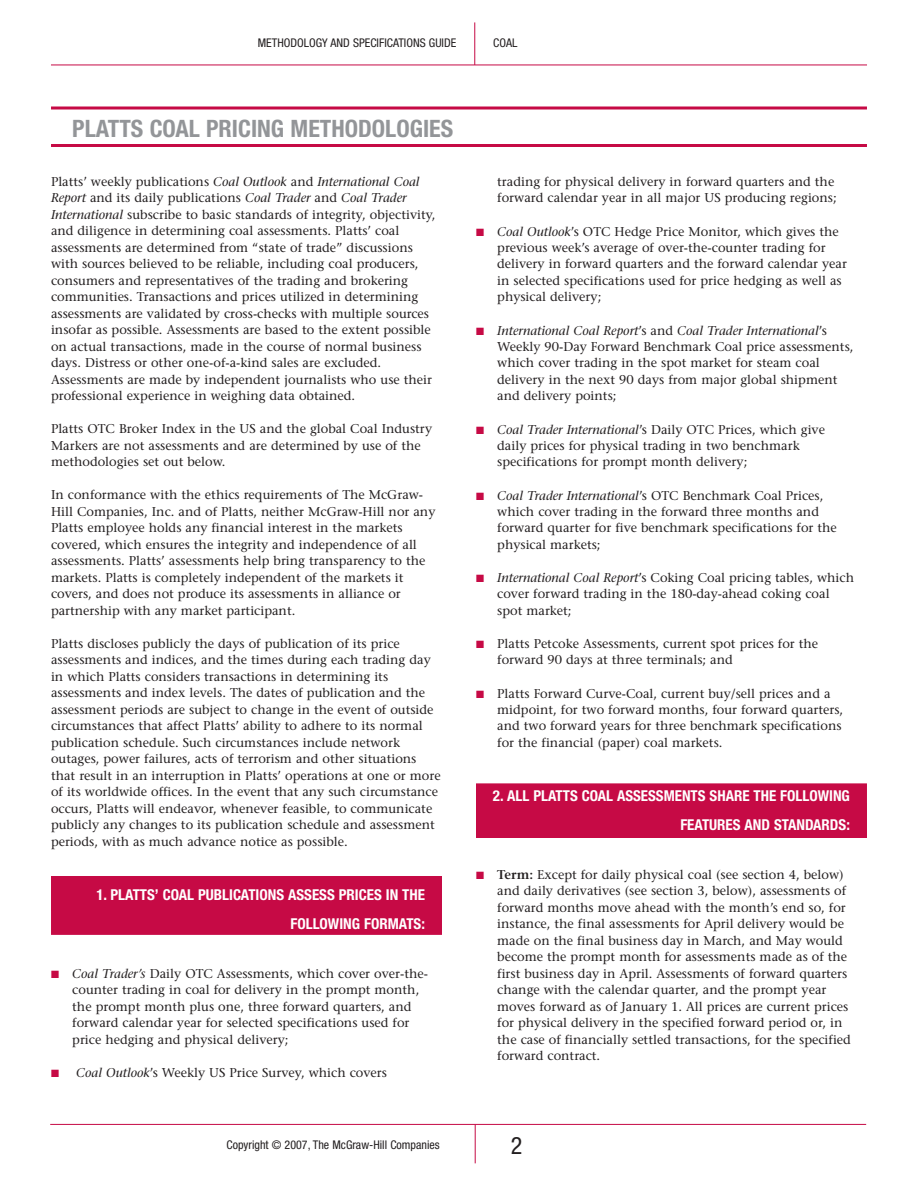
<style>
.page{position:relative;width:918px;height:1188px;background:#fff}
.page>*{position:absolute;margin:0;border:0;box-sizing:border-box;transform-origin:0 0}
.t1{font:700 condensed 24px "Helvetica Neue";color:#939598}
.t2{font:condensed 24px "Helvetica Neue";color:#231f20}
.t3{font:700 condensed 15px/28.5px "Helvetica Neue";color:#fff;text-align:right}
.t4{font:12.75px/16.5px "Stone Serif";color:#231f20}
.t5{font:condensed 12px "Helvetica Neue";color:#231f20}
.s1{font-style:italic}
.s2{color:#c60a45}
.s3{font-weight:600}
</style>
<div class="page">
<hr style="left:474px;top:22px;width:1px;height:43px;background:#c60a45">
<hr style="left:51px;top:65px;width:816px;height:1px;background:#c60a45">
<hr style="left:475px;top:1124px;width:1px;height:39px;background:#c60a45">
<hr style="left:50px;top:1124px;width:816px;height:1px;background:#c60a45">
<div style="left:476px;top:803px;width:391px;height:35px;background:#c60a45"></div>
<div style="left:51px;top:876px;width:391px;height:35px;background:#c60a45"></div>
<svg style="left:51px;top:106px;width:816px;height:4px;background:#d44773"></svg>
<hr style="left:51px;top:144px;width:816px;height:3px;background:#c60a45">
<div style="left:51px;top:911px;width:391px;height:24px;background:#c60a45"></div>
<div style="left:476px;top:783px;width:391px;height:24px;background:#c60a45"></div>
<p class="t5" style="left:258px;top:38px;width:200px">METHODOLOGY AND SPECIFICATIONS GUIDE</p>
<p class="t5" style="left:493px;top:38px;width:26px">COAL</p>
<h1 class="t1" style="left:72px;top:119px;width:382px">PLATTS COAL PRICING METHODOLOGIES</h1>
<p class="t4" style="left:51px;top:175px;width:386px">Platts’ weekly publications <span class="s1">Coal Outlook</span> and <span class="s1">International Coal Report</span> and its daily publications <span class="s1">Coal Trader</span> and <span class="s1">Coal Trader International</span> subscribe to basic standards of integrity, objectivity, and diligence in determining coal assessments. Platts’ coal assessments are determined from “state of trade” discussions with sources believed to be reliable, including coal producers, consumers and representatives of the trading and brokering communities. Transactions and prices utilized in determining assessments are validated by cross-checks with multiple sources insofar as possible. Assessments are based to the extent possible on actual transactions, made in the course of normal business days. Distress or other one-of-a-kind sales are excluded.<br>Assessments are made by independent journalists who use their professional experience in weighing data obtained.</p>
<p class="t4" style="left:51px;top:422px;width:383px">Platts OTC Broker Index in the US and the global Coal Industry<br>Markers are not assessments and are determined by use of the methodologies set out below.</p>
<p class="t4" style="left:51px;top:488px;width:386px">In conformance with the ethics requirements of The McGraw-Hill Companies, Inc. and of Platts, neither McGraw-Hill nor any Platts employee holds any financial interest in the markets covered, which ensures the integrity and independence of all assessments. Platts’ assessments help bring transparency to the markets. Platts is completely independent of the markets it covers, and does not produce its assessments in alliance or partnership with any market participant.</p>
<p class="t4" style="left:51px;top:637px;width:391px">Platts discloses publicly the days of publication of its price assessments and indices, and the times during each trading day in which Platts considers transactions in determining its assessments and index levels. The dates of publication and the assessment periods are subject to change in the event of outside circumstances that affect Platts’ ability to adhere to its normal publication schedule. Such circumstances include network outages, power failures, acts of terrorism and other situations that result in an interruption in Platts’ operations at one or more of its worldwide offices. In the event that any such circumstance occurs, Platts will endeavor, whenever feasible, to communicate publicly any changes to its publication schedule and assessment periods, with as much advance notice as possible.</p>
<p class="t3" style="left:96px;top:882px;width:330px">1. PLATTS’ COAL PUBLICATIONS ASSESS PRICES IN THE<br>FOLLOWING FORMATS:</p>
<p class="t4" style="left:72px;top:967px;width:357px;text-indent:-21px"><span class="s2">■</span> <span class="s1">Coal Trader’s</span> Daily OTC Assessments, which cover over-the&shy;counter trading in coal for delivery in the prompt month, the prompt month plus one, three forward quarters, and forward calendar year for selected specifications used for price hedging and physical delivery;</p>
<p class="t4" style="left:51px;top:1066px;width:337px"><span class="s2">■</span> <span class="s1">Coal Outlook</span>’s Weekly US Price Survey, which covers</p>
<p class="t4" style="left:497px;top:175px;width:341px">trading for physical delivery in forward quarters and the forward calendar year in all major US producing regions;</p>
<p class="t4" style="left:497px;top:224px;width:351px;text-indent:-21px"><span class="s2">■</span> <span class="s1">Coal Outlook</span>’s OTC Hedge Price Monitor, which gives the previous week’s average of over-the-counter trading for delivery in forward quarters and the forward calendar year in selected specifications used for price hedging as well as physical delivery;</p>
<p class="t4" style="left:497px;top:323px;width:358px;text-indent:-21px"><span class="s2">■</span> <span class="s1">International Coal Report</span>’s and <span class="s1">Coal Trader International</span>’s Weekly 90-Day Forward Benchmark Coal price assessments, which cover trading in the spot market for steam coal delivery in the next 90 days from major global shipment and delivery points;</p>
<p class="t4" style="left:497px;top:422px;width:329px;text-indent:-21px"><span class="s2">■</span> <span class="s1">Coal Trader International</span>’s Daily OTC Prices, which give daily prices for physical trading in two benchmark specifications for prompt month delivery;</p>
<p class="t4" style="left:497px;top:488px;width:341px;text-indent:-21px"><span class="s2">■</span> <span class="s1">Coal Trader International</span>’s OTC Benchmark Coal Prices, which cover trading in the forward three months and forward quarter for five benchmark specifications for the physical markets;</p>
<p class="t4" style="left:497px;top:571px;width:358px;text-indent:-21px"><span class="s2">■</span> <span class="s1">International Coal Report</span>’s Coking Coal pricing tables, which cover forward trading in the 180-day-ahead coking coal spot market;</p>
<p class="t4" style="left:497px;top:637px;width:323px;text-indent:-21px"><span class="s2">■</span> Platts Petcoke Assessments, current spot prices for the forward 90 days at three terminals; and</p>
<p class="t4" style="left:497px;top:686px;width:347px;text-indent:-21px"><span class="s2">■</span> Platts Forward Curve-Coal, current buy/sell prices and a midpoint, for two forward months, four forward quarters, and two forward years for three benchmark specifications for the financial (paper) coal markets.</p>
<p class="t3" style="left:493px;top:783px;width:358px">2. ALL PLATTS COAL ASSESSMENTS SHARE THE FOLLOWING<br>FEATURES AND STANDARDS:</p>
<p class="t4" style="left:497px;top:868px;width:355px;text-indent:-21px"><span class="s2">■</span> <span class="s3">Term:</span> Except for daily physical coal (see section 4, below) and daily derivatives (see section 3, below), assessments of forward months move ahead with the month’s end so, for instance, the final assessments for April delivery would be made on the final business day in March, and May would become the prompt month for assessments made as of the first business day in April. Assessments of forward quarters change with the calendar quarter, and the prompt year moves forward as of January 1. All prices are current prices for physical delivery in the specified forward period or, in the case of financially settled transactions, for the specified forward contract.</p>
<p class="t5" style="left:227px;top:1141px;width:215px">Copyright © 2007, The McGraw-Hill Companies</p>
<h1 class="t2" style="left:511px;top:1136px;width:13px">2</h1>
</div>
